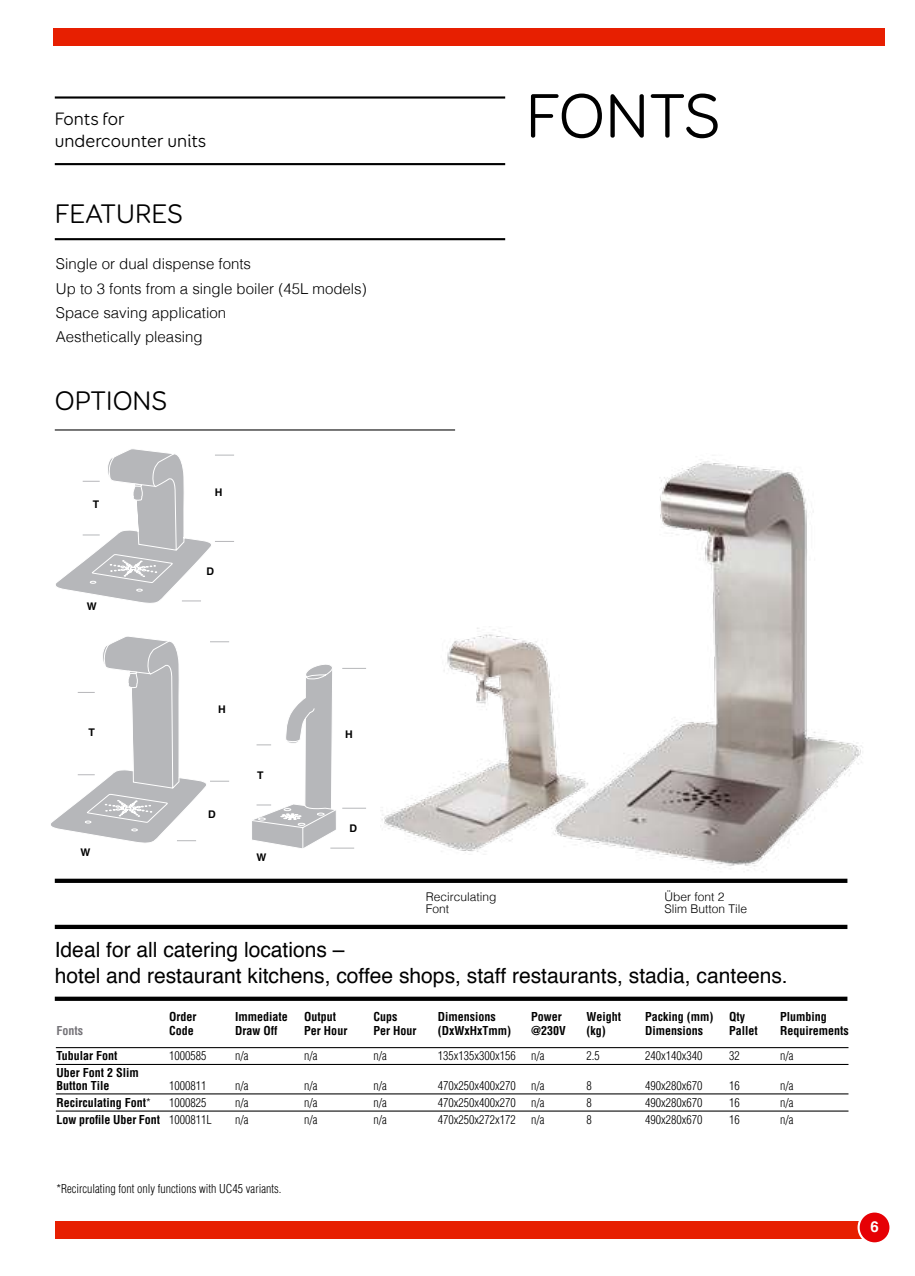
<style>
.page{position:relative;width:915px;height:1276px;background:#fff}
.page>*{position:absolute;margin:0;border:0;box-sizing:border-box;transform-origin:0 0}
.t1{font:63px "Booster FY";letter-spacing:-.01em;color:#000}
.t2{font:27px "Booster FY";color:#000}
.t3{font:21px/25.2px "Helvetica";color:#000}
.t4{font:18px/22.5px "Booster FY";color:#000}
.t5{font:300 15px/24px "Helvetica";color:#000}
.t6{font:700 15px "Helvetica";color:#fff}
.t7{font:300 condensed 12px "Helvetica";color:#000}
.t8{font:700 condensed 12px/13.5px "Helvetica";color:#000}
.t9{font:300 12px/12px "Helvetica";color:#000}
.t10{font:700 condensed 12px "Helvetica";color:#757378}
.t11{font:700 10.5px "Helvetica";color:#000}
.s1{font-weight:300}
</style>
<div class="page">
<img style="left:380px;top:628px;width:159px;height:224px">
<div style="left:55px;top:1221px;width:817px;height:17px;background:#e71f01"></div>
<div style="left:54px;top:29px;width:830px;height:17px;background:#e71f01"></div>
<hr style="left:56px;top:1047px;width:792px;height:1px;background:#000">
<hr style="left:55px;top:238px;width:450px;height:2px;background:#000">
<hr style="left:55px;top:163px;width:450px;height:2px;background:#000">
<hr style="left:55px;top:96px;width:450px;height:3px;background:#000">
<div style="left:55px;top:878px;width:792px;height:5px;background:#000"></div>
<div style="left:55px;top:924px;width:792px;height:5px;background:#000"></div>
<div style="left:55px;top:996px;width:792px;height:5px;background:#000"></div>
<div style="left:858px;top:1211px;width:32px;height:32px;background:#e60005;border-radius:50%"></div>
<div style="left:857px;top:1210px;width:34px;height:34px;border:2px solid #fff;border-radius:50%"></div>
<hr style="left:56px;top:1064px;width:792px;height:1px;background:#000">
<hr style="left:56px;top:1093px;width:792px;height:1px;background:#000">
<hr style="left:56px;top:1110px;width:792px;height:1px;background:#000">
<hr style="left:55px;top:429px;width:400px;height:1px;background:#000">
<svg style="left:252px;top:664px;width:114px;height:185px"></svg>
<img style="left:539px;top:461px;width:324px;height:422px">
<svg style="left:51px;top:636px;width:178px;height:207px"></svg>
<svg style="left:56px;top:449px;width:178px;height:154px"></svg>
<h3 class="t4" style="left:55px;top:108px;width:153px">Fonts for undercounter units</h3>
<h2 class="t2" style="left:55px;top:199px;width:129px">FEATURES</h2>
<p class="t5" style="left:56px;top:252px;width:312px">Single or dual dispense fonts<br>Up to 3 fonts from a single boiler (45L models)<br>Space saving application<br>Aesthetically pleasing</p>
<h2 class="t2" style="left:55px;top:386px;width:114px">OPTIONS</h2>
<p class="t11" style="left:93px;top:497px;width:8px">T</p>
<p class="t11" style="left:87px;top:599px;width:11px">W</p>
<p class="t11" style="left:215px;top:485px;width:9px">H</p>
<p class="t11" style="left:206px;top:564px;width:9px">D</p>
<h1 class="t1" style="left:525px;top:81px;width:196px">FONTS</h1>
<p class="t11" style="left:88px;top:725px;width:8px">T</p>
<p class="t11" style="left:80px;top:845px;width:11px">W</p>
<p class="t11" style="left:218px;top:702px;width:9px">H</p>
<p class="t11" style="left:208px;top:807px;width:9px">D</p>
<p class="t11" style="left:257px;top:767px;width:8px">T</p>
<p class="t11" style="left:256px;top:849px;width:11px">W</p>
<p class="t11" style="left:345px;top:727px;width:9px">H</p>
<p class="t11" style="left:349px;top:821px;width:9px">D</p>
<p class="t9" style="left:426px;top:891px;width:72px">Recirculating<br>Font</p>
<p class="t9" style="left:664px;top:891px;width:84px">Über font 2<br>Slim Button Tile</p>
<h3 class="t3" style="left:55px;top:938px;width:734px">Ideal for all catering locations –<br>hotel and restaurant kitchens, coffee shops, staff restaurants, stadia, canteens.</h3>
<p class="t8" style="left:169px;top:1009px;width:29px">Order</p>
<p class="t8" style="left:235px;top:1009px;width:54px">Immediate</p>
<p class="t8" style="left:304px;top:1009px;width:34px">Output</p>
<p class="t8" style="left:373px;top:1009px;width:25px">Cups</p>
<p class="t8" style="left:438px;top:1009px;width:59px">Dimensions</p>
<p class="t8" style="left:531px;top:1009px;width:32px">Power</p>
<p class="t8" style="left:586px;top:1009px;width:36px">Weight</p>
<p class="t8" style="left:645px;top:1009px;width:70px">Packing (mm)</p>
<p class="t8" style="left:729px;top:1009px;width:17px">Qty</p>
<p class="t8" style="left:780px;top:1009px;width:48px">Plumbing</p>
<p class="t10" style="left:57px;top:1023px;width:28px">Fonts</p>
<p class="t8" style="left:169px;top:1024px;width:26px">Code</p>
<p class="t8" style="left:235px;top:1024px;width:44px">Draw Off</p>
<p class="t8" style="left:304px;top:1024px;width:44px">Per Hour</p>
<p class="t8" style="left:373px;top:1024px;width:44px">Per Hour</p>
<p class="t8" style="left:438px;top:1024px;width:75px">(DxWxHxTmm)</p>
<p class="t8" style="left:531px;top:1024px;width:36px">@230V</p>
<p class="t8" style="left:586px;top:1024px;width:21px">(kg)</p>
<p class="t8" style="left:645px;top:1024px;width:59px">Dimensions</p>
<p class="t8" style="left:729px;top:1024px;width:30px">Pallet</p>
<p class="t8" style="left:780px;top:1024px;width:70px">Requirements</p>
<p class="t8" style="left:57px;top:1049px;width:62px">Tubular Font</p>
<p class="t7" style="left:169px;top:1048px;width:39px">1000585</p>
<p class="t7" style="left:235px;top:1048px;width:15px">n/a</p>
<p class="t7" style="left:304px;top:1048px;width:15px">n/a</p>
<p class="t7" style="left:373px;top:1048px;width:15px">n/a</p>
<p class="t7" style="left:438px;top:1048px;width:79px">135x135x300x156</p>
<p class="t7" style="left:531px;top:1048px;width:15px">n/a</p>
<p class="t7" style="left:586px;top:1048px;width:15px">2.5</p>
<p class="t7" style="left:645px;top:1048px;width:59px">240x140x340</p>
<p class="t7" style="left:729px;top:1048px;width:12px">32</p>
<p class="t7" style="left:780px;top:1048px;width:15px">n/a</p>
<p class="t8" style="left:57px;top:1065px;width:84px">Uber Font 2 Slim<br>Button Tile</p>
<p class="t7" style="left:169px;top:1078px;width:39px">1000811</p>
<p class="t7" style="left:235px;top:1078px;width:15px">n/a</p>
<p class="t7" style="left:304px;top:1078px;width:15px">n/a</p>
<p class="t7" style="left:373px;top:1078px;width:15px">n/a</p>
<p class="t7" style="left:438px;top:1078px;width:79px">470x250x400x270</p>
<p class="t7" style="left:531px;top:1078px;width:15px">n/a</p>
<p class="t7" style="left:586px;top:1078px;width:7px">8</p>
<p class="t7" style="left:645px;top:1078px;width:59px">490x280x670</p>
<p class="t7" style="left:729px;top:1078px;width:12px">16</p>
<p class="t7" style="left:780px;top:1078px;width:15px">n/a</p>
<p class="t8" style="left:57px;top:1095px;width:96px">Recirculating Font<span class="s1">*</span></p>
<p class="t7" style="left:169px;top:1095px;width:39px">1000825</p>
<p class="t7" style="left:235px;top:1095px;width:15px">n/a</p>
<p class="t7" style="left:304px;top:1095px;width:15px">n/a</p>
<p class="t7" style="left:373px;top:1095px;width:15px">n/a</p>
<p class="t7" style="left:438px;top:1095px;width:79px">470x250x400x270</p>
<p class="t7" style="left:531px;top:1095px;width:15px">n/a</p>
<p class="t7" style="left:586px;top:1095px;width:7px">8</p>
<p class="t7" style="left:645px;top:1095px;width:59px">490x280x670</p>
<p class="t7" style="left:729px;top:1095px;width:12px">16</p>
<p class="t7" style="left:780px;top:1095px;width:15px">n/a</p>
<p class="t8" style="left:57px;top:1112px;width:157px">Low profile Uber Font <span class="s1">1000811L</span></p>
<p class="t7" style="left:235px;top:1111px;width:15px">n/a</p>
<p class="t7" style="left:304px;top:1111px;width:15px">n/a</p>
<p class="t7" style="left:373px;top:1111px;width:15px">n/a</p>
<p class="t7" style="left:438px;top:1111px;width:79px">470x250x272x172</p>
<p class="t7" style="left:531px;top:1111px;width:15px">n/a</p>
<p class="t7" style="left:586px;top:1111px;width:7px">8</p>
<p class="t7" style="left:645px;top:1111px;width:59px">490x280x670</p>
<p class="t7" style="left:729px;top:1111px;width:12px">16</p>
<p class="t7" style="left:780px;top:1111px;width:15px">n/a</p>
<p class="t7" style="left:57px;top:1180px;width:226px">*Recirculating font only functions with UC45 variants.</p>
<p class="t6" style="left:870px;top:1216px;width:10px">6</p>
</div>
